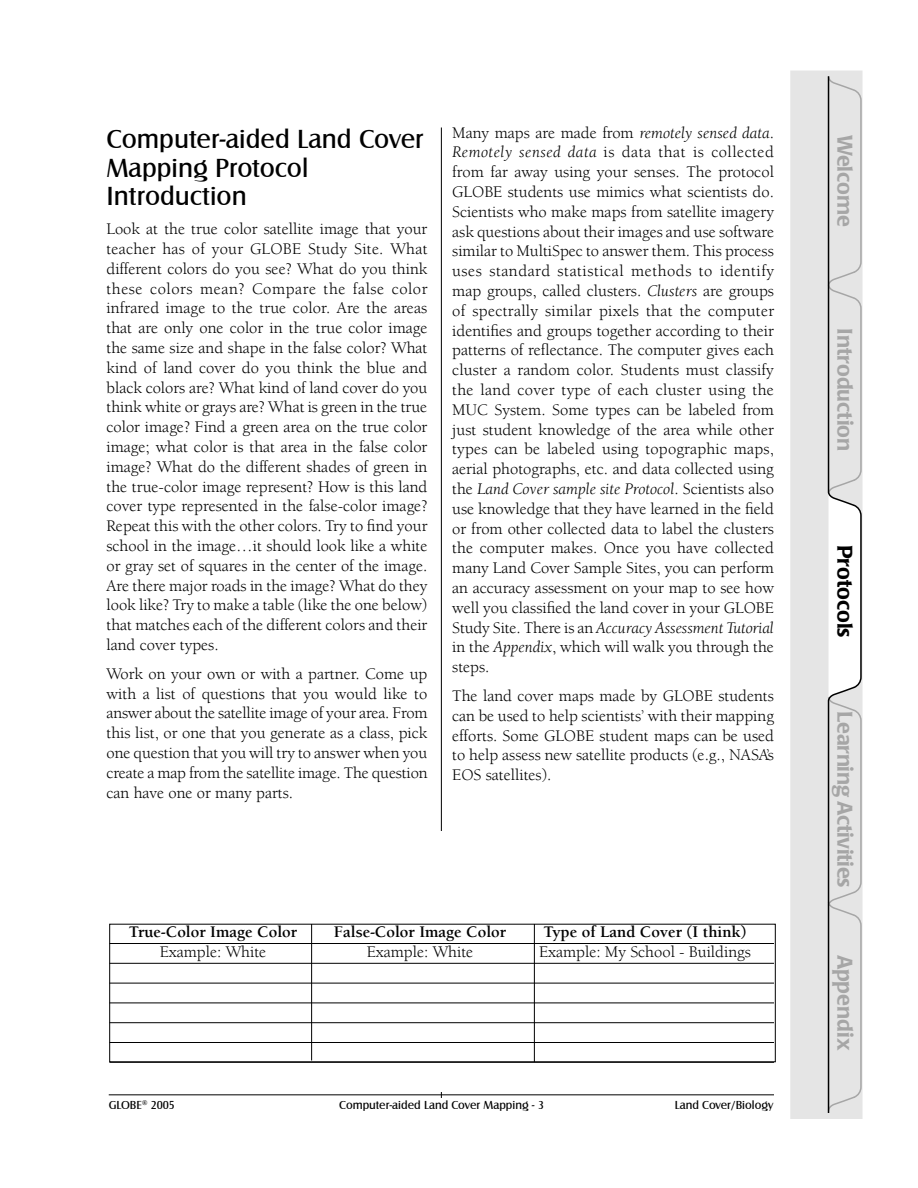
<style>
.page{position:relative;width:918px;height:1188px;background:#fff}
.page>*{position:absolute;margin:0;border:0;box-sizing:border-box;transform-origin:0 0}
.HTML_H2{font:27px/28.5px "Castle T";color:#000}
.t1{font:500 21px "Poppl Laudatio";color:#a6a6a6}
.t2{font:500 21px "Poppl Laudatio";color:#000}
.HTML_Body_Text{font:16.5px/19.8px "Berkeley";color:#000;text-align:justify}
.HTML_Body_Text-2{font:700 16.5px "Berkeley";color:#000}
.t3{font:12px "Castle T";color:#000}
.s1{font-style:italic}
</style>
<div class="page">
<hr style="left:441px;top:128px;width:1px;height:970px;background:#000">
<hr style="left:109px;top:1094px;width:665px;height:1px;background:#000">
<div style="left:790px;top:71px;width:72px;height:1048px;background:#e5e5e5"></div>
<svg style="left:827px;top:75px;width:35px;height:1039px"></svg>
<hr style="left:110px;top:943px;width:664px;height:1px;background:#000">
<hr style="left:110px;top:963px;width:664px;height:1px;background:#000">
<hr style="left:110px;top:983px;width:664px;height:1px;background:#000">
<hr style="left:110px;top:1003px;width:664px;height:1px;background:#000">
<hr style="left:110px;top:1022px;width:664px;height:1px;background:#000">
<hr style="left:110px;top:1042px;width:664px;height:1px;background:#000">
<hr style="left:110px;top:1062px;width:664px;height:1px;background:#000">
<hr style="left:311px;top:924px;width:1px;height:136px;background:#000">
<hr style="left:534px;top:924px;width:1px;height:138px;background:#000">
<p class="HTML_H2" style="left:106px;top:126px;width:319px">Computer-aided Land Cover<br>Mapping Protocol<br>Introduction</p>
<p class="HTML_Body_Text" style="left:106px;top:219px;width:323px">Look at the true color satellite image that your teacher has of your GLOBE Study Site. What different colors do you see? What do you think these colors mean? Compare the false color infrared image to the true color. Are the areas that are only one color in the true color image the same size and shape in the false color? What kind of land cover do you think the blue and black colors are? What kind of land cover do you think white or grays are? What is green in the true color image? Find a green area on the true color image; what color is that area in the false color image? What do the different shades of green in the true-color image represent? How is this land cover type represented in the false-color image?<br>Repeat this with the other colors. Try to find your school in the image…it should look like a white or gray set of squares in the center of the image.<br>Are there major roads in the image? What do they look like? Try to make a table (like the one below) that matches each of the different colors and their land cover types.</p>
<p class="HTML_Body_Text" style="left:106px;top:664px;width:323px">Work on your own or with a partner. Come up with a list of questions that you would like to answer about the satellite image of your area. From this list, or one that you generate as a class, pick one question that you will try to answer when you create a map from the satellite image. The question can have one or many parts.</p>
<p class="HTML_Body_Text" style="left:452px;top:123px;width:323px">Many maps are made from <span class="s1">remotely sensed data</span>.<br><span class="s1">Remotely sensed data</span> is data that is collected from far away using your senses. The protocol GLOBE students use mimics what scientists do.<br>Scientists who make maps from satellite imagery ask questions about their images and use software similar to MultiSpec to answer them. This process uses standard statistical methods to identify map groups, called clusters. <span class="s1">Clusters</span> are groups of spectrally similar pixels that the computer identifies and groups together according to their patterns of reflectance. The computer gives each cluster a random color. Students must classify the land cover type of each cluster using the MUC System. Some types can be labeled from just student knowledge of the area while other types can be labeled using topographic maps, aerial photographs, etc. and data collected using the <span class="s1">Land Cover sample site Protocol</span>. Scientists also use knowledge that they have learned in the field or from other collected data to label the clusters the computer makes. Once you have collected many Land Cover Sample Sites, you can perform an accuracy assessment on your map to see how well you classified the land cover in your GLOBE Study Site. There is an <span class="s1">Accuracy Assessment Tutorial </span>in the <span class="s1">Appendix</span>, which will walk you through the steps.</p>
<p class="HTML_Body_Text" style="left:452px;top:686px;width:323px">The land cover maps made by GLOBE students can be used to help scientists’ with their mapping efforts. Some GLOBE student maps can be used to help assess new satellite products (e.g., NASA’s EOS satellites).</p>
<p class="HTML_Body_Text-2" style="left:129px;top:923px;width:170px">True-Color Image Color</p>
<p class="HTML_Body_Text-2" style="left:334px;top:923px;width:174px">False-Color Image Color</p>
<p class="HTML_Body_Text-2" style="left:543px;top:923px;width:205px">Type of Land Cover (I think)</p>
<p class="HTML_Body_Text" style="left:160px;top:942px;width:108px">Example: White</p>
<p class="HTML_Body_Text" style="left:367px;top:942px;width:108px">Example: White</p>
<p class="HTML_Body_Text" style="left:539px;top:942px;width:213px">Example: My School - Buildings</p>
<p class="t3" style="left:109px;top:1099px;width:68px">GLOBE<sup>®</sup> 2005</p>
<p class="t3" style="left:339px;top:1099px;width:206px">Computer-aided Land Cover Mapping - 3</p>
<p class="t3" style="left:675px;top:1099px;width:100px">Land Cover/Biology</p>
<p class="t1" style="left:857px;top:135px;width:94px;rotate:90deg">Welcome</p>
<p class="t1" style="left:857px;top:328px;width:125px;rotate:90deg">Introduction</p>
<p class="t2" style="left:857px;top:545px;width:94px;rotate:90deg">Protocols</p>
<p class="t1" style="left:857px;top:711px;width:178px;rotate:90deg">Learning Activities</p>
<p class="t1" style="left:857px;top:955px;width:97px;rotate:90deg">Appendix</p>
</div>
